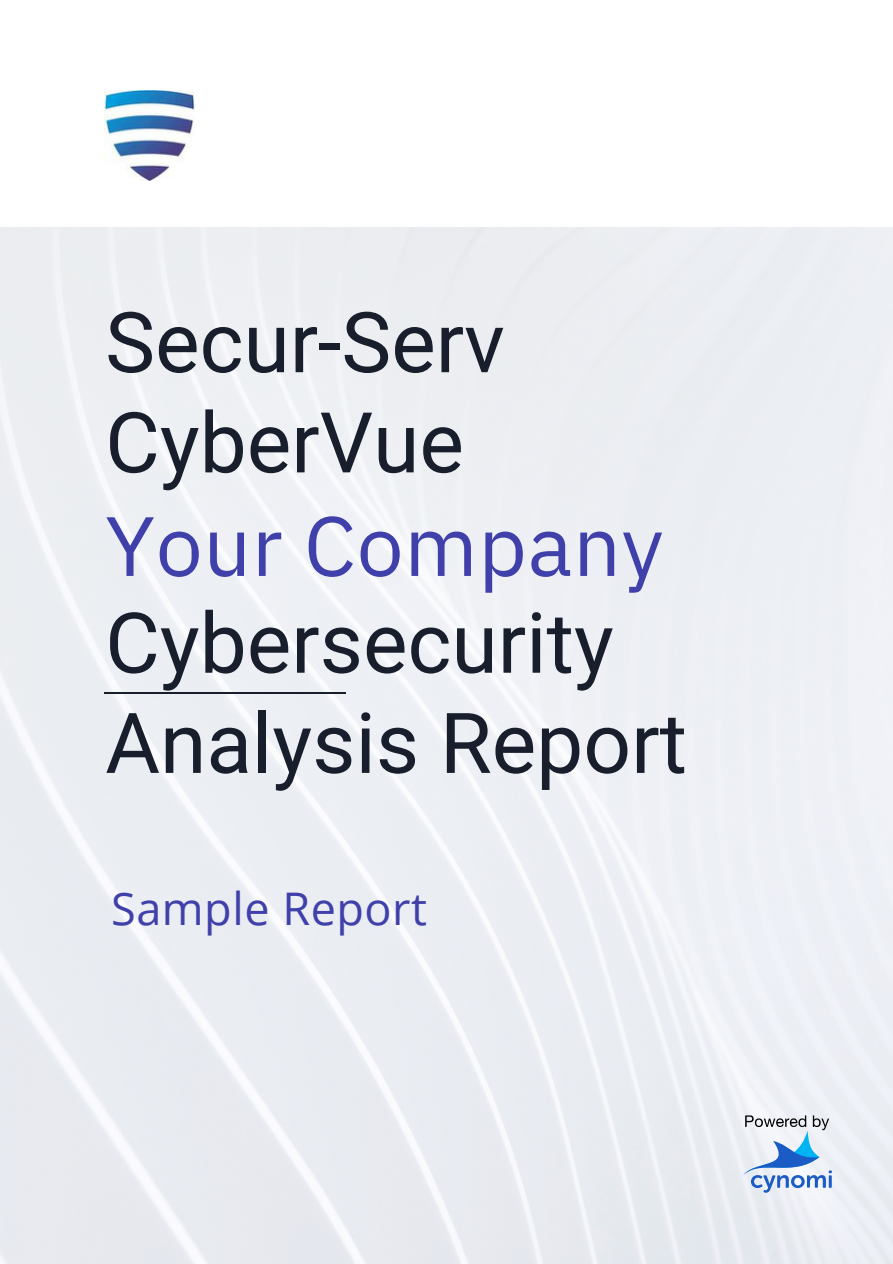
<style>
.page{position:relative;width:893px;height:1264px;background:#fff}
.page>*{position:absolute;margin:0;border:0;box-sizing:border-box;transform-origin:0 0}
.t1{font:84px/100.2px "Roboto";color:#181e2c}
.t2{font:84px "IBM Plex Sans";letter-spacing:.01em;color:#4040aa}
.t3{font:45px "Open Sans";letter-spacing:.01em;color:#4040aa}
</style>
<div class="page">
<div style="left:0;top:227px;width:892px;height:1036px;background:#eceef3"></div>
<svg style="left:743px;top:1115px;width:88px;height:77px"></svg>
<img style="left:105px;top:90px;width:90px;height:90px">
<hr style="left:105px;top:692px;width:241px;height:1px;background:#181e2c">
<p class="t1" style="left:105px;top:293px;width:401px">Secur-Serv<br>CyberVue</p>
<p class="t2" style="left:105px;top:490px;width:559px">Your Company</p>
<p class="t1" style="left:105px;top:594px;width:583px">Cybersecurity<br>Analysis Report</p>
<p class="t3" style="left:111px;top:876px;width:317px">Sample Report</p>
</div>
